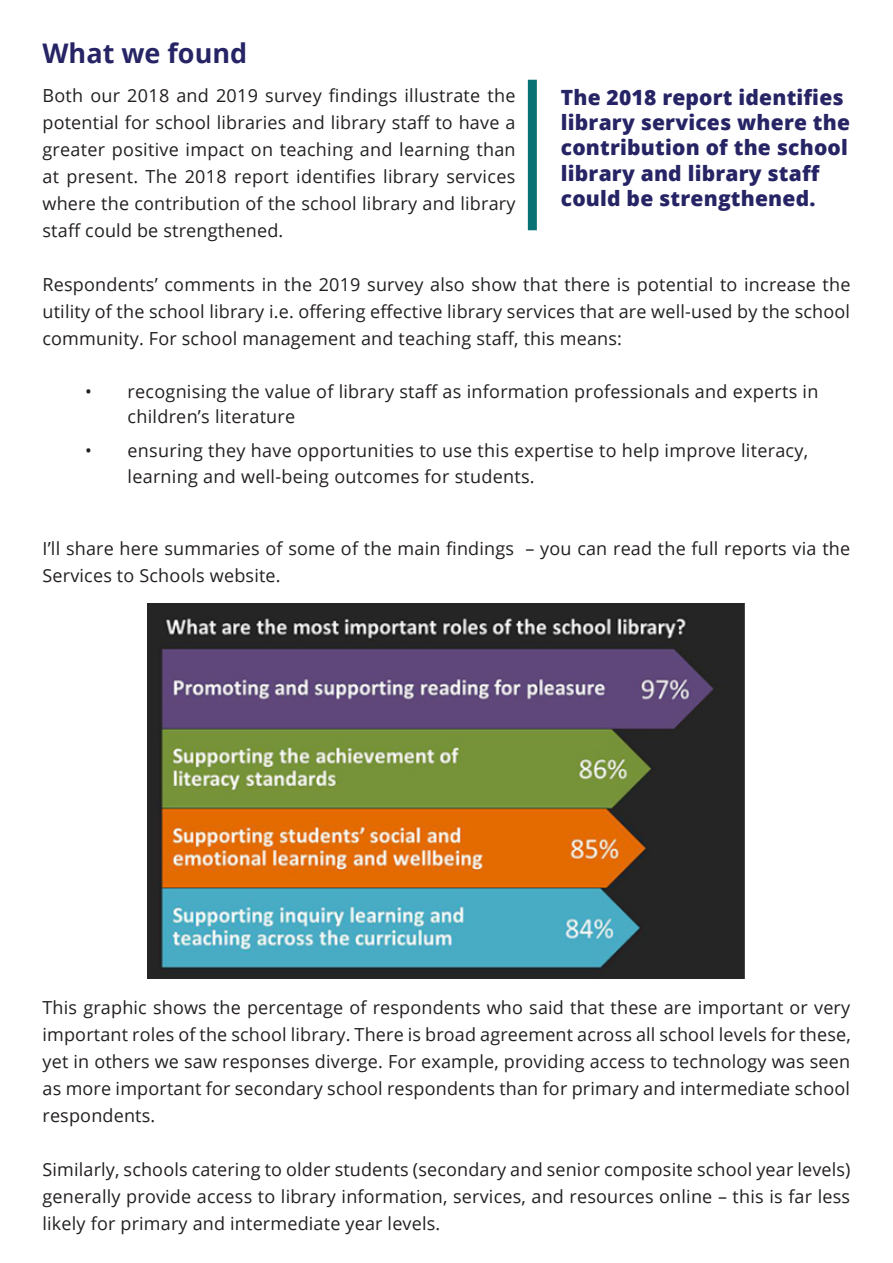
<style>
.page{position:relative;width:893px;height:1263px;background:#fff}
.page>*{position:absolute;margin:0;border:0;box-sizing:border-box;transform-origin:0 0}
.Section_Heading{font:700 27px "Open Sans";color:#262465}
.RBreakout{font:800 21px/25.2px "Open Sans";letter-spacing:.01em;color:#262465}
.Bullet_points{font:18px/27px "Open Sans";letter-spacing:.01em;color:#231f20;text-align:justify}
</style>
<div class="page">
<img style="left:147px;top:604px;width:598px;height:374px">
<div style="left:528px;top:80px;width:9px;height:150px;background:#077274"></div>
<h2 class="Section_Heading" style="left:43px;top:34px;width:206px">What we found</h2>
<p class="Bullet_points" style="left:43px;top:82px;width:475px">Both our 2018 and 2019 survey findings illustrate the potential for school libraries and library staff to have a greater positive impact on teaching and learning than at present. The 2018 report identifies library services where the contribution of the school library and library staff could be strengthened.</p>
<p class="Bullet_points" style="left:43px;top:271px;width:810px">Respondents’ comments in the 2019 survey also show that there is potential to increase the utility of the school library i.e. offering effective library services that are well-used by the school community. For school management and teaching staff, this means:</p>
<p class="Bullet_points" style="left:128px;top:378px;width:692px;line-height:25.5px;text-indent:-43px">• recognising the value of library staff as information professionals and experts in children’s literature</p>
<p class="Bullet_points" style="left:128px;top:437px;width:682px;line-height:25.5px;text-indent:-43px">• ensuring they have opportunities to use this expertise to help improve literacy, learning and well-being outcomes for students.</p>
<p class="RBreakout" style="left:561px;top:84px;width:291px">The 2018 report identifies library services where the contribution of the school library and library staff could be strengthened.</p>
<p class="Bullet_points" style="left:43px;top:535px;width:809px">I’ll share here summaries of some of the main findings – you can read the full reports via the<br>Services to Schools website.</p>
<p class="Bullet_points" style="left:43px;top:994px;width:810px">This graphic shows the percentage of respondents who said that these are important or very important roles of the school library. There is broad agreement across all school levels for these, yet in others we saw responses diverge. For example, providing access to technology was seen as more important for secondary school respondents than for primary and intermediate school respondents.</p>
<p class="Bullet_points" style="left:43px;top:1156px;width:809px">Similarly, schools catering to older students (secondary and senior composite school year levels) generally provide access to library information, services, and resources online – this is far less likely for primary and intermediate year levels.</p>
</div>
